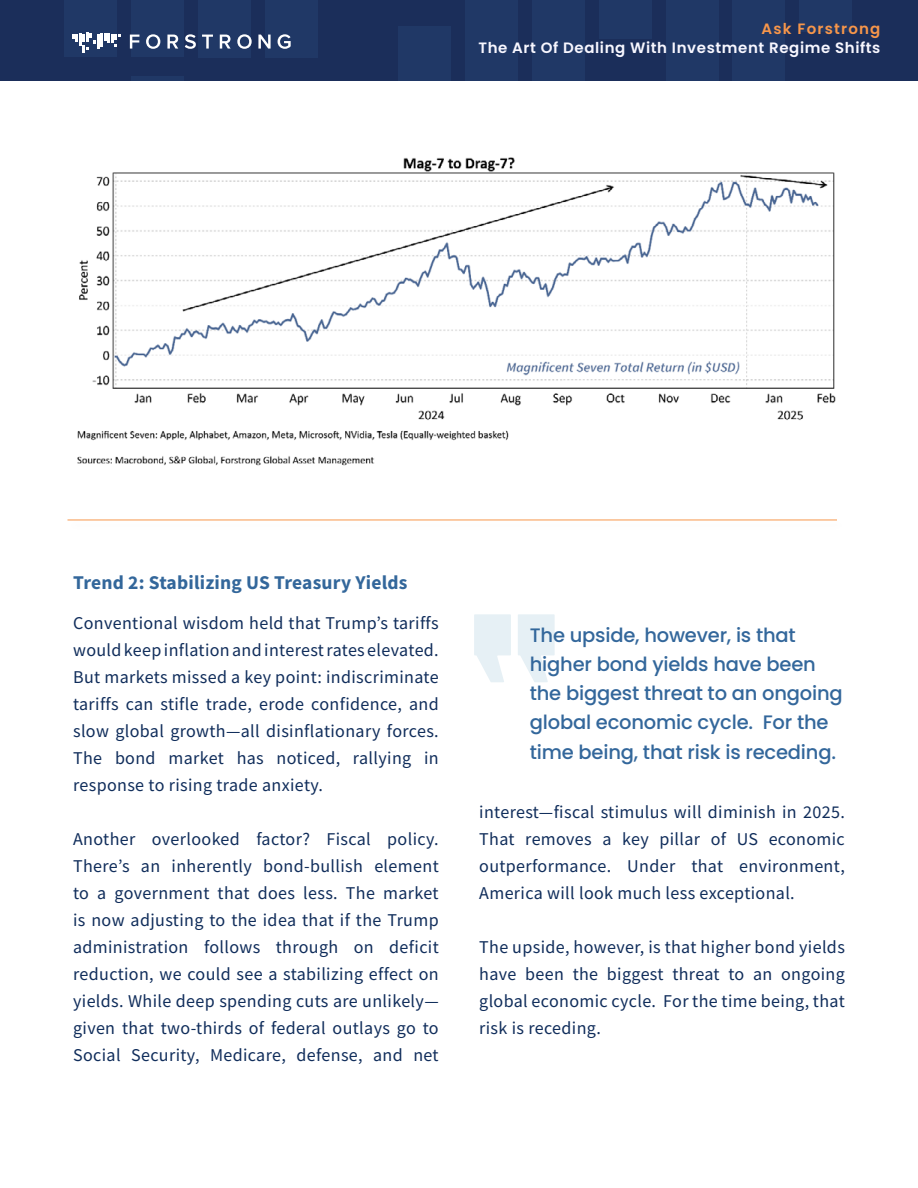
<style>
.page{position:relative;width:918px;height:1188px;background:#fff}
.page>*{position:absolute;margin:0;border:0;box-sizing:border-box;transform-origin:0 0}
.t1{font:500 19.5px/29.2px "Poppins";letter-spacing:-.01em;color:#33679b}
.t2{font:700 19.5px "Source Sans Pro";letter-spacing:.01em;color:#33679b}
.t3{font:18px/27px "Source Sans Pro";letter-spacing:.02em;color:#102d5b;text-align:justify}
.t4{font:600 15px "Poppins";letter-spacing:.04em;color:#f8f7ff}
.t5{font:600 15px "Poppins";letter-spacing:.08em;color:#f7964a}
</style>
<div class="page">
<div style="left:0;top:0;width:918px;height:81px;background:#1b2e5a"></div>
<div style="left:64px;top:0;width:53px;height:57px;background:#203866"></div>
<div style="left:599px;top:0;width:52px;height:38px;background:#203866"></div>
<div style="left:666px;top:0;width:52px;height:81px;background:#203866"></div>
<div style="left:733px;top:0;width:52px;height:81px;background:#203866"></div>
<div style="left:799px;top:0;width:53px;height:31px;background:#203866"></div>
<div style="left:532px;top:0;width:53px;height:81px;background:#203866"></div>
<div style="left:465px;top:0;width:53px;height:81px;background:#203866"></div>
<div style="left:399px;top:26px;width:52px;height:55px;background:#203866"></div>
<div style="left:265px;top:0;width:52px;height:57px;background:#203866"></div>
<div style="left:198px;top:0;width:53px;height:57px;background:#203866"></div>
<div style="left:131px;top:0;width:53px;height:57px;background:#203866"></div>
<div style="left:131px;top:76px;width:53px;height:5px;background:#203866"></div>
<svg style="left:130px;top:35px;width:9px;height:14px"></svg>
<svg style="left:146px;top:34px;width:14px;height:15px"></svg>
<svg style="left:167px;top:35px;width:11px;height:14px"></svg>
<svg style="left:185px;top:34px;width:11px;height:15px"></svg>
<svg style="left:202px;top:35px;width:11px;height:14px"></svg>
<svg style="left:220px;top:35px;width:11px;height:14px"></svg>
<svg style="left:237px;top:34px;width:15px;height:15px"></svg>
<svg style="left:258px;top:35px;width:13px;height:14px"></svg>
<svg style="left:278px;top:34px;width:13px;height:15px"></svg>
<svg style="left:72px;top:32px;width:49px;height:21px"></svg>
<img style="left:77px;top:157px;width:759px;height:309px">
<svg style="left:474px;top:614px;width:37px;height:68px"></svg>
<svg style="left:518px;top:614px;width:37px;height:68px"></svg>
<div style="left:66px;top:518px;width:781px;height:15px;background:#000;opacity:.1"></div>
<hr style="left:68px;top:520px;width:769px;height:1px;background:#f7964a">
<p class="t5" style="left:762px;top:20px;width:120px">Ask Forstrong</p>
<p class="t4" style="left:478px;top:39px;width:404px">The Art Of Dealing With Investment Regime Shifts</p>
<p class="t2" style="left:73px;top:569px;width:336px">Trend 2: Stabilizing US Treasury Yields</p>
<p class="t3" style="left:73px;top:610px;width:367px">Conventional wisdom held that Trump’s tariffs would keep inflation and interest rates elevated.<br>But markets missed a key point: indiscriminate tariffs can stifle trade, erode confidence, and slow global growth—all disinflationary forces.<br>The bond market has noticed, rallying in response to rising trade anxiety.</p>
<p class="t3" style="left:73px;top:826px;width:367px">Another overlooked factor? Fiscal policy.<br>There’s an inherently bond-bullish element to a government that does less. The market is now adjusting to the idea that if the Trump administration follows through on deficit reduction, we could see a stabilizing effect on yields. While deep spending cuts are unlikely— given that two-thirds of federal outlays go to Social Security, Medicare, defense, and net</p>
<p class="t1" style="left:530px;top:620px;width:315px">The upside, however, is that higher bond yields have been the biggest threat to an ongoing global economic cycle. For the time being, that risk is receding.</p>
<p class="t3" style="left:479px;top:799px;width:367px">interest—fiscal stimulus will diminish in 2025.<br>That removes a key pillar of US economic outperformance. Under that environment, America will look much less exceptional.</p>
<p class="t3" style="left:479px;top:934px;width:367px">The upside, however, is that higher bond yields have been the biggest threat to an ongoing global economic cycle. For the time being, that risk is receding.</p>
</div>
